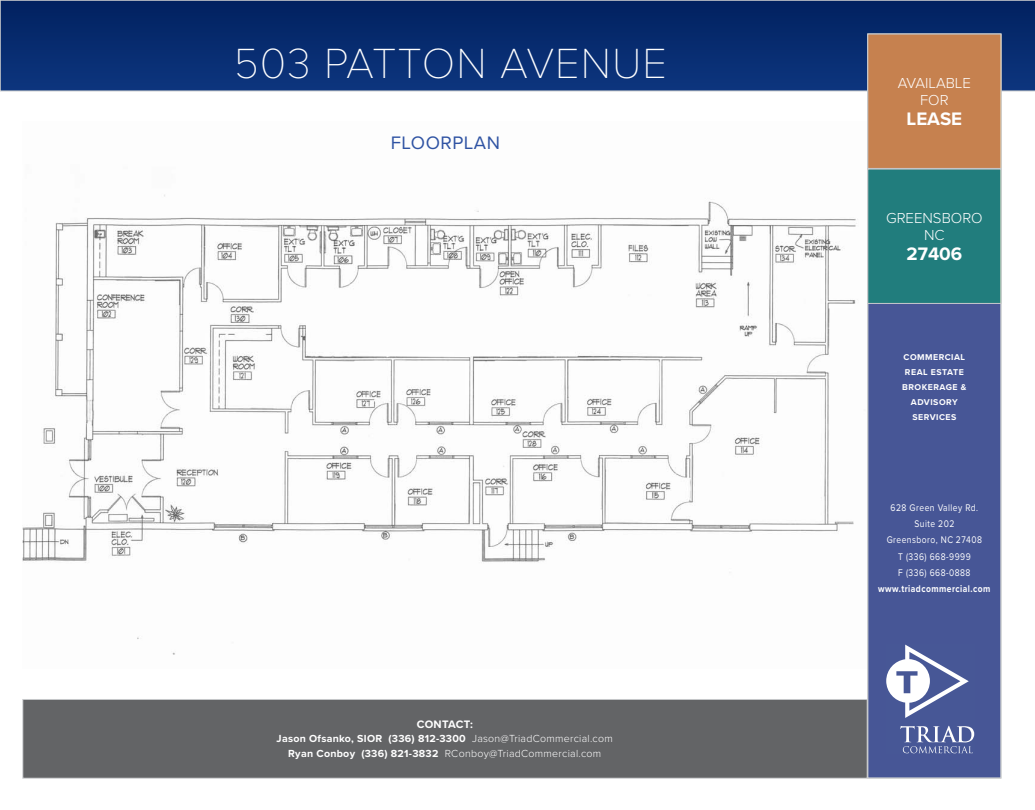
<style>
.page{position:relative;width:1035px;height:810px;background:#fff}
.page>*{position:absolute;margin:0;border:0;box-sizing:border-box;transform-origin:0 0}
.t1{font:100 43.75px "Proxima Nova T";letter-spacing:.025em;color:#fff}
.t2{font:700 18.75px "Proxima Nova";color:#fff}
.t3{font:18.75px "Proxima Nova";letter-spacing:.025em;color:#2f53a3}
.t4{font:300 15px/16.9px "Proxima Nova";color:#fff;text-align:center}
.t5{font:700 11.25px "Proxima Nova";letter-spacing:.025em;color:#fff}
.t6{font:700 10.62px/14.4px "Proxima Nova";letter-spacing:.025em;color:#fff;text-align:center}
.t7{font:10px/16.2px "Proxima Nova";letter-spacing:.055em;color:#fff;text-align:center;scale:.85 1}
.t8{font:700 10px "Proxima Nova";letter-spacing:.055em;color:#fff;scale:.85 1}
.t9{font:700 8.75px/15px "Proxima Nova";letter-spacing:.055em;color:#fff;text-align:center}
.s1{font-weight:300}
</style>
<div class="page">
<img style="left:23px;top:194px;width:834px;height:461px">
<svg style="left:0;top:0;width:1035px;height:91px;background:#0a2d70"></svg>
<div style="left:23px;top:700px;width:844px;height:78px;background:#636466"></div>
<div style="left:22px;top:699px;width:846px;height:80px;border:1px solid #c7c9cb"></div>
<div style="left:869px;top:304px;width:130px;height:472px;background:#475696"></div>
<img style="left:886px;top:645px;width:88px;height:108px">
<div style="left:867px;top:34px;width:134px;height:744px;border:1px solid #c7c9cb"></div>
<div style="left:868px;top:169px;width:133px;height:134px;background:#217d7d"></div>
<div style="left:867px;top:169px;width:134px;height:135px;border:1px solid #c7c9cb"></div>
<div style="left:868px;top:34px;width:133px;height:134px;background:#c6814f"></div>
<div style="left:867px;top:34px;width:134px;height:135px;border:1px solid #c7c9cb"></div>
<svg style="left:900px;top:726px;width:74px;height:27px;background:#717eae"></svg>
<svg style="left:886px;top:645px;width:83px;height:73px"></svg>
<h1 class="t1" style="left:234px;top:49px;width:435px">503 PATTON AVENUE</h1>
<h2 class="t3" style="left:391px;top:132px;width:111px">FLOORPLAN</h2>
<p class="t5" style="left:417px;top:717px;width:58px">CONTACT:</p>
<p class="t6" style="left:277px;top:731px;width:338px">Jason Ofsanko, SIOR (336) 812-3300 <span class="s1">Jason@TriadCommercial.com<br></span>Ryan Conboy (336) 821-3832 <span class="s1">RConboy@TriadCommercial.com</span></p>
<h3 class="t4" style="left:898px;top:74px;width:75px">AVAILABLE<br>FOR</h3>
<h2 class="t2" style="left:907px;top:108px;width:57px">LEASE</h2>
<h3 class="t4" style="left:886px;top:209px;width:98px">GREENSBORO<br>NC</h3>
<h2 class="t2" style="left:907px;top:243px;width:57px">27406</h2>
<p class="t9" style="left:902px;top:349px;width:66px">COMMERCIAL<br>REAL ESTATE<br>BROKERAGE &amp;<br>ADVISORY<br>SERVICES</p>
<p class="t7" style="left:887px;top:499px;width:114px">628 Green Valley Rd.<br>Suite 202<br>Greensboro, NC 27408<br>T (336) 668-9999<br>F (336) 668-0888</p>
<p class="t8" style="left:878px;top:583px;width:134px">www.triadcommercial.com</p>
</div>
